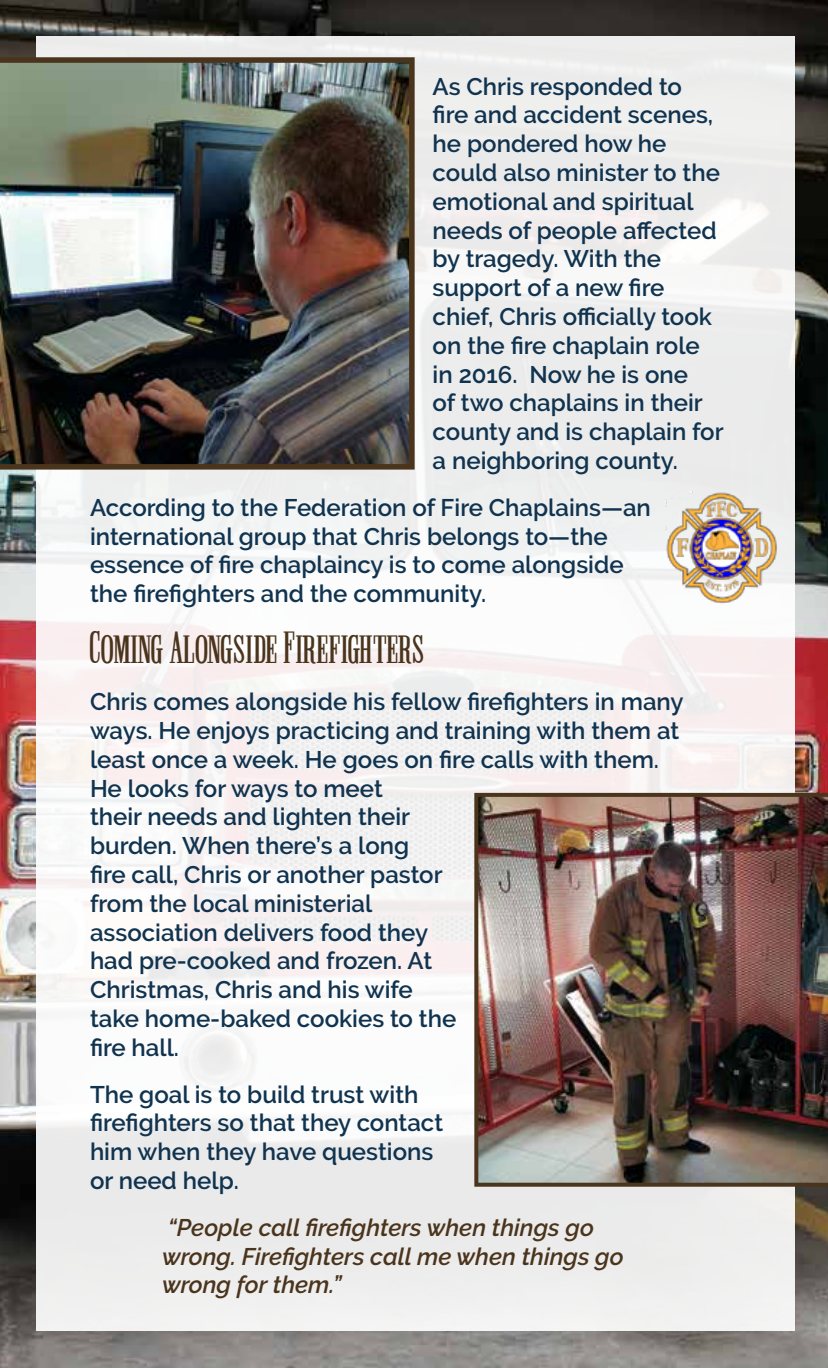
<style>
.page{position:relative;width:828px;height:1368px;background:#fff}
.page>*{position:absolute;margin:0;border:0;box-sizing:border-box;transform-origin:0 0}
.t1{font:36px "Winchester Caps";letter-spacing:-.025em;color:#4a341c}
.t2{font:600 24px/28.8px "Raleway";color:#10334f}
.t3{font:italic 600 24px/28.8px "Raleway";color:#4a341c}
</style>
<div class="page">
<img style="left:0;top:0;width:828px;height:1368px">
<div style="left:36px;top:37px;width:759px;height:1294px;background:linear-gradient(to right,#f6f5f5,#efeeee)"></div>
<img style="left:474px;top:793px;width:354px;height:394px">
<img style="left:665px;top:491px;width:112px;height:113px">
<img style="left:0;top:57px;width:415px;height:413px">
<p class="t2" style="left:433px;top:72px;width:293px">As Chris responded to fire and accident scenes, he pondered how he could also minister to the emotional and spiritual needs of people affected by tragedy. With the support of a new fire chief, Chris officially took on the fire chaplain role in 2016. Now he is one<br>of two chaplains in their county and is chaplain for a neighboring county.</p>
<p class="t2" style="left:90px;top:493px;width:562px">According to the Federation of Fire Chaplains—an international group that Chris belongs to—the essence of fire chaplaincy is to come alongside the firefighters and the community.</p>
<h1 class="t1" style="left:90px;top:631px;width:336px">Coming Alongside Firefighters</h1>
<p class="t2" style="left:90px;top:687px;width:595px">Chris comes alongside his fellow firefighters in many ways. He enjoys practicing and training with them at least once a week. He goes on fire calls with them.<br>He looks for ways to meet<br>their needs and lighten their<br>burden. When there’s a long<br>fire call, Chris or another pastor<br>from the local ministerial<br>association delivers food they<br>had pre-cooked and frozen. At<br>Christmas, Chris and his wife<br>take home-baked cookies to the<br>fire hall.</p>
<p class="t2" style="left:90px;top:1080px;width:355px">The goal is to build trust with firefighters so that they contact him when they have questions or need help.</p>
<p class="t3" style="left:162px;top:1213px;width:463px">“People call firefighters when things go wrong. Firefighters call me when things go wrong for them.”</p>
</div>
